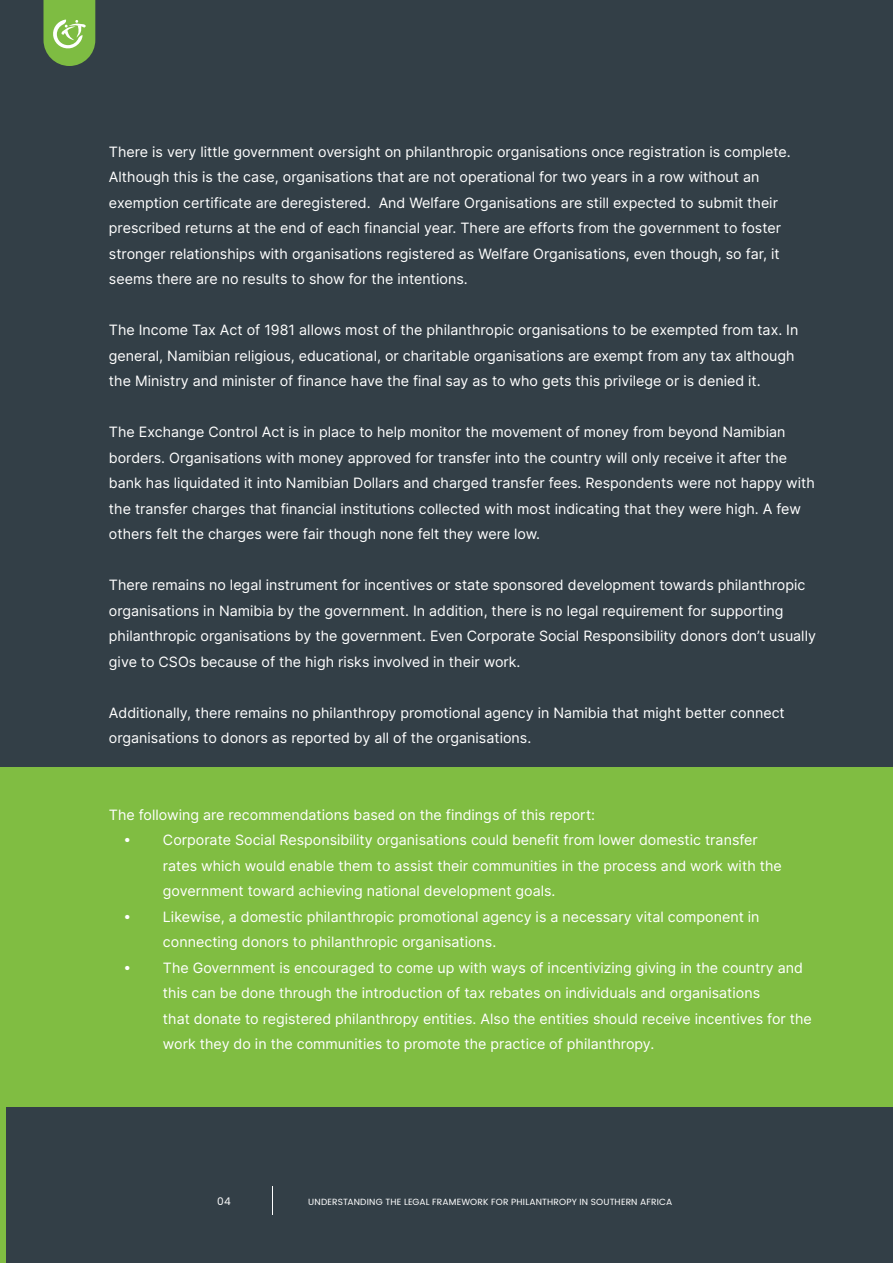
<style>
.page{position:relative;width:893px;height:1263px;background:#333f47}
.page>*{position:absolute;margin:0;border:0;box-sizing:border-box;transform-origin:0 0}
.t1{font:14.25px/25.5px "Inter";color:#fff}
.t2{font:10.5px "Poppins";color:#fff}
.t3{font:9px "Poppins";letter-spacing:.01em;color:#fff}
.s1{font-family:"Gotham";font-weight:700}
</style>
<div class="page">
<div style="left:0;top:767px;width:893px;height:340px;background:#80bd42"></div>
<svg style="left:272px;top:1186px;width:1px;height:28px"></svg>
<svg style="left:43px;top:0;width:52px;height:66px;background:#83b653"></svg>
<div style="left:0;top:972px;width:6px;height:291px;background:#80bd42"></div>
<p class="t1" style="left:109px;top:138px;width:683px">There is very little government oversight on philanthropic organisations once registration is complete.<br>Although this is the case, organisations that are not operational for two years in a row without an exemption certificate are deregistered. And Welfare Organisations are still expected to submit their prescribed returns at the end of each financial year. There are efforts from the government to foster stronger relationships with organisations registered as Welfare Organisations, even though, so far, it seems there are no results to show for the intentions.</p>
<p class="t1" style="left:109px;top:317px;width:691px">The Income Tax Act of 1981 allows most of the philanthropic organisations to be exempted from tax. In general, Namibian religious, educational, or charitable organisations are exempt from any tax although the Ministry and minister of finance have the final say as to who gets this privilege or is denied it.</p>
<p class="t1" style="left:109px;top:419px;width:707px">The Exchange Control Act is in place to help monitor the movement of money from beyond Namibian borders. Organisations with money approved for transfer into the country will only receive it after the bank has liquidated it into Namibian Dollars and charged transfer fees. Respondents were not happy with the transfer charges that financial institutions collected with most indicating that they were high. A few others felt the charges were fair though none felt they were low.</p>
<p class="t1" style="left:109px;top:572px;width:708px">There remains no legal instrument for incentives or state sponsored development towards philanthropic organisations in Namibia by the government. In addition, there is no legal requirement for supporting philanthropic organisations by the government. Even Corporate Social Responsibility donors don’t usually give to CSOs because of the high risks involved in their work.</p>
<p class="t1" style="left:109px;top:699px;width:677px">Additionally, there remains no philanthropy promotional agency in Namibia that might better connect organisations to donors as reported by all of the organisations.</p>
<p class="t1" style="left:109px;top:801px;width:488px">The following are recommendations based on the findings of this report:</p>
<p class="t1" style="left:163px;top:827px;width:620px;text-indent:-39px"><span class="s1">•</span> Corporate Social Responsibility organisations could benefit from lower domestic transfer rates which would enable them to assist their communities in the process and work with the government toward achieving national development goals.</p>
<p class="t1" style="left:163px;top:903px;width:598px;text-indent:-39px"><span class="s1">•</span> Likewise, a domestic philanthropic promotional agency is a necessary vital component in connecting donors to philanthropic organisations.</p>
<p class="t1" style="left:163px;top:954px;width:650px;text-indent:-39px"><span class="s1">•</span> The Government is encouraged to come up with ways of incentivizing giving in the country and this can be done through the introduction of tax rebates on individuals and organisations<br>that donate to registered philanthropy entities. Also the entities should receive incentives for the work they do in the communities to promote the practice of philanthropy.</p>
<p class="t2" style="left:217px;top:1194px;width:15px">04</p>
<p class="t3" style="left:308px;top:1195px;width:365px">UNDERSTANDING THE LEGAL FRAMEWORK FOR PHILANTHROPY IN SOUTHERN AFRICA</p>
</div>
